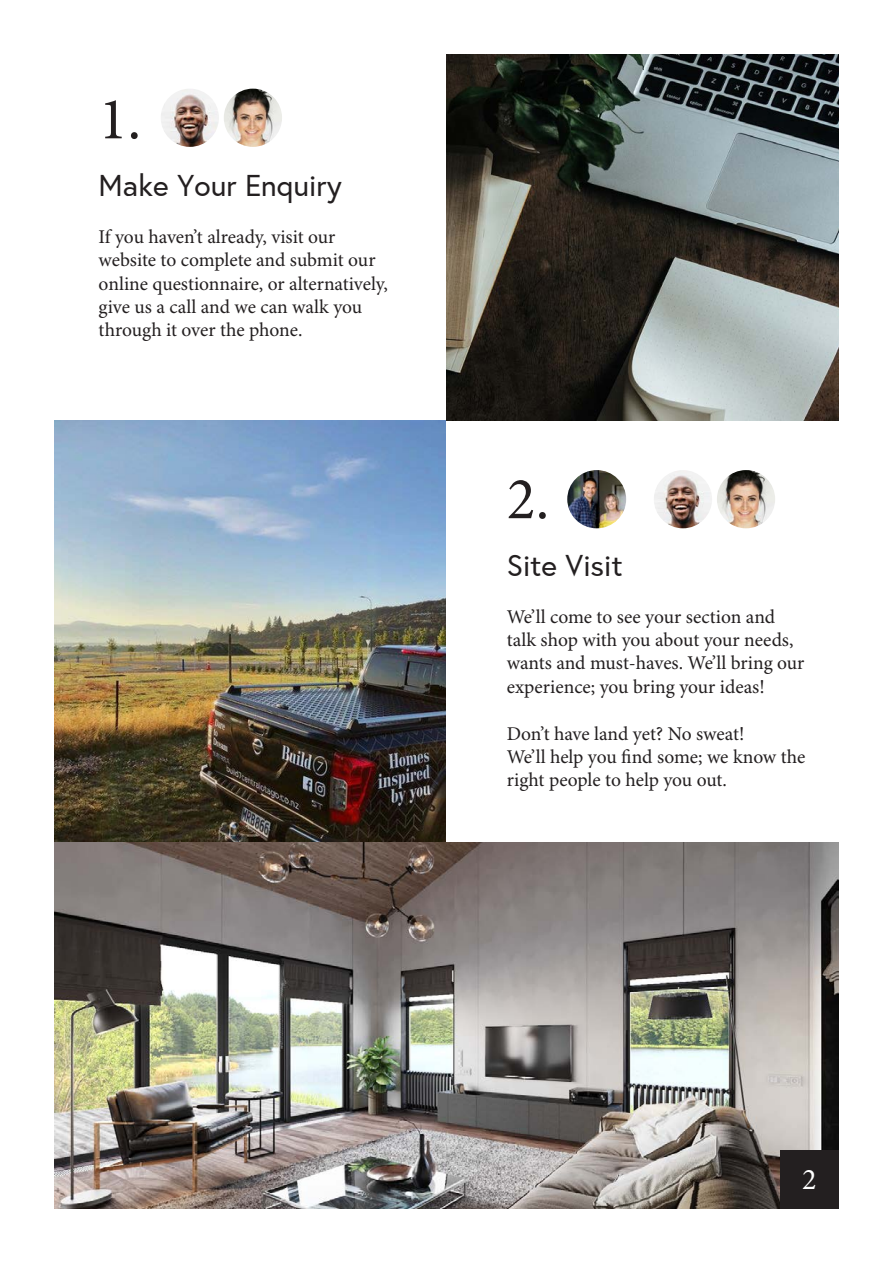
<style>
.page{position:relative;width:893px;height:1263px;background:#fff}
.page>*{position:absolute;margin:0;border:0;box-sizing:border-box;transform-origin:0 0}
.t1{font:60px "Minion Pro";color:#231f20}
.t2{font:30px "Europa";color:#231f20}
.t3{font:30px "Minion Pro";color:#fff}
.t4{font:19.5px/23.4px "Minion Pro";letter-spacing:-.005em;color:#231f20}
</style>
<div class="page">
<img style="left:54px;top:842px;width:785px;height:367px">
<img style="left:161px;top:89px;width:58px;height:58px;border-radius:29px">
<img style="left:224px;top:89px;width:58px;height:58px;border-radius:29px">
<div style="left:781px;top:1151px;width:58px;height:58px;background:#231f20"></div>
<img style="left:446px;top:54px;width:393px;height:366px">
<img style="left:55px;top:420px;width:391px;height:422px">
<img style="left:567px;top:470px;width:59px;height:58px;border-radius:29px">
<img style="left:654px;top:470px;width:58px;height:58px;border-radius:29px">
<img style="left:717px;top:470px;width:58px;height:58px;border-radius:29px">
<p class="t1" style="left:99px;top:83px;width:44px">1.</p>
<p class="t2" style="left:99px;top:167px;width:245px">Make Your Enquiry</p>
<p class="t4" style="left:99px;top:226px;width:291px">If you haven’t already, visit our website to complete and submit our online questionnaire, or alternatively,</p>
<p class="t4" style="left:99px;top:296px;width:265px">give us a call and we can walk you</p>
<p class="t4" style="left:99px;top:319px;width:205px">through it over the phone.</p>
<p class="t1" style="left:507px;top:463px;width:44px">2.</p>
<p class="t2" style="left:507px;top:547px;width:118px">Site Visit</p>
<p class="t4" style="left:507px;top:605px;width:270px">We’ll come to see your section and</p>
<p class="t4" style="left:507px;top:629px;width:288px">talk shop with you about your needs,</p>
<p class="t4" style="left:507px;top:652px;width:299px">wants and must-haves. We’ll bring our experience; you bring your ideas!</p>
<p class="t4" style="left:507px;top:722px;width:239px">Don’t have land yet? No sweat!</p>
<p class="t4" style="left:507px;top:746px;width:300px">We’ll help you find some; we know the right people to help you out.</p>
<p class="t3" style="left:802px;top:1162px;width:16px">2</p>
</div>
